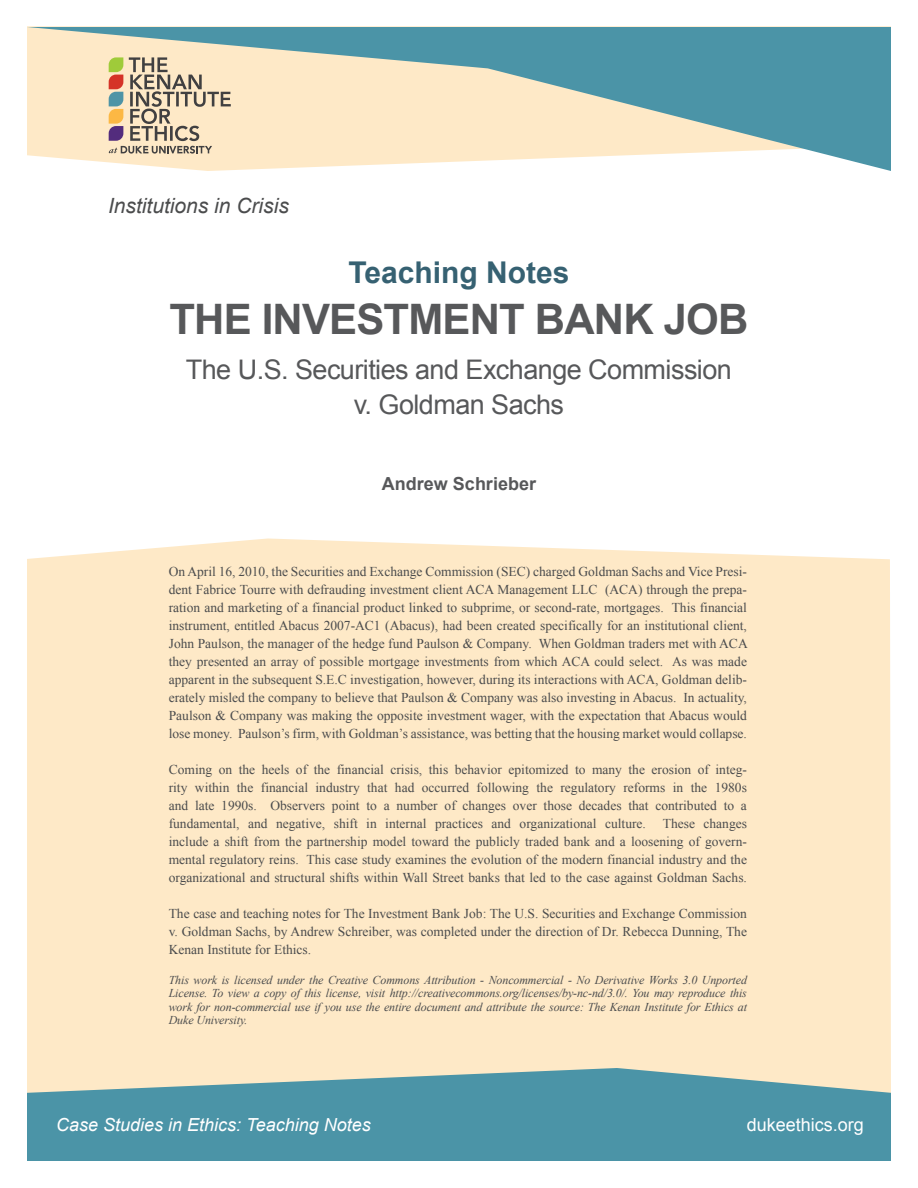
<style>
.page{position:relative;width:918px;height:1188px;background:#fff}
.page>*{position:absolute;margin:0;border:0;box-sizing:border-box;transform-origin:0 0}
.t1{font:700 42px "Arial";letter-spacing:-.02em;color:#57585a}
.t2{font:700 30px "Arial";color:#366172}
.t3{font:27px/34.5px "Arial";letter-spacing:-.02em;color:#57585a;text-align:center}
.t4{font:italic 21px "Arial";color:#4b4c4d}
.t5{font:italic 18px "Arial";color:#fff}
.t6{font:700 18px "Arial";color:#57585a}
.t7{font:18px "Arial";color:#fff}
.t8{font:13.5px/18px "Times New Roman";color:#4b4c4d;text-align:justify}
.t9{font:italic 12px/13.5px "Times New Roman";letter-spacing:-.01em;color:#4b4c4d;text-align:justify}
</style>
<div class="page">
<div style="left:27px;top:538px;width:864px;height:530px;background:#fee9c7"></div>
<svg style="left:27px;top:1068px;width:864px;height:93px;background:#629fab"></svg>
<svg style="left:27px;top:27px;width:864px;height:144px;background:#b6c6bb"></svg>
<p class="t4" style="left:108px;top:192px;width:182px">Institutions in Crisis</p>
<h2 class="t2" style="left:348px;top:252px;width:223px">Teaching Notes</h2>
<p class="t1" style="left:169px;top:291px;width:580px">THE INVESTMENT BANK JOB</p>
<p class="t3" style="left:186px;top:353px;width:548px">The U.S. Securities and Exchange Commission v. Goldman Sachs</p>
<p class="t6" style="left:382px;top:471px;width:156px">Andrew Schrieber</p>
<p class="t8" style="left:169px;top:563px;width:580px">On April 16, 2010, the Securities and Exchange Commission (SEC) charged Goldman Sachs and Vice Presi&shy;dent Fabrice Tourre with defrauding investment client ACA Management LLC (ACA) through the prepa&shy;ration and marketing of a financial product linked to subprime, or second-rate, mortgages. This financial instrument, entitled Abacus 2007-AC1 (Abacus), had been created specifically for an institutional client, John Paulson, the manager of the hedge fund Paulson &amp; Company. When Goldman traders met with ACA they presented an array of possible mortgage investments from which ACA could select. As was made apparent in the subsequent S.E.C investigation, however, during its interactions with ACA, Goldman delib&shy;erately misled the company to believe that Paulson &amp; Company was also investing in Abacus. In actuality, Paulson &amp; Company was making the opposite investment wager, with the expectation that Abacus would lose money. Paulson’s firm, with Goldman’s assistance, was betting that the housing market would collapse.</p>
<p class="t8" style="left:169px;top:761px;width:580px">Coming on the heels of the financial crisis, this behavior epitomized to many the erosion of integ&shy;rity within the financial industry that had occurred following the regulatory reforms in the 1980s and late 1990s. Observers point to a number of changes over those decades that contributed to a fundamental, and negative, shift in internal practices and organizational culture. These changes include a shift from the partnership model toward the publicly traded bank and a loosening of govern&shy;mental regulatory reins. This case study examines the evolution of the modern financial industry and the organizational and structural shifts within Wall Street banks that led to the case against Goldman Sachs.</p>
<p class="t8" style="left:169px;top:905px;width:580px">The case and teaching notes for The Investment Bank Job: The U.S. Securities and Exchange Commission v. Goldman Sachs, by Andrew Schreiber, was completed under the direction of Dr. Rebecca Dunning, The Kenan Institute for Ethics.</p>
<p class="t9" style="left:169px;top:973px;width:580px">This work is licensed under the Creative Commons Attribution - Noncommercial - No Derivative Works 3.0 Unported License. To view a copy of this license, visit http://creativecommons.org/licenses/by-nc-nd/3.0/. You may reproduce this work for non-commercial use if you use the entire document and attribute the source: The Kenan Institute for Ethics at Duke University.</p>
<h3 class="t5" style="left:56px;top:1113px;width:316px">Case Studies in Ethics: Teaching Notes</h3>
<h3 class="t7" style="left:747px;top:1112px;width:119px">dukeethics.org</h3>
</div>
